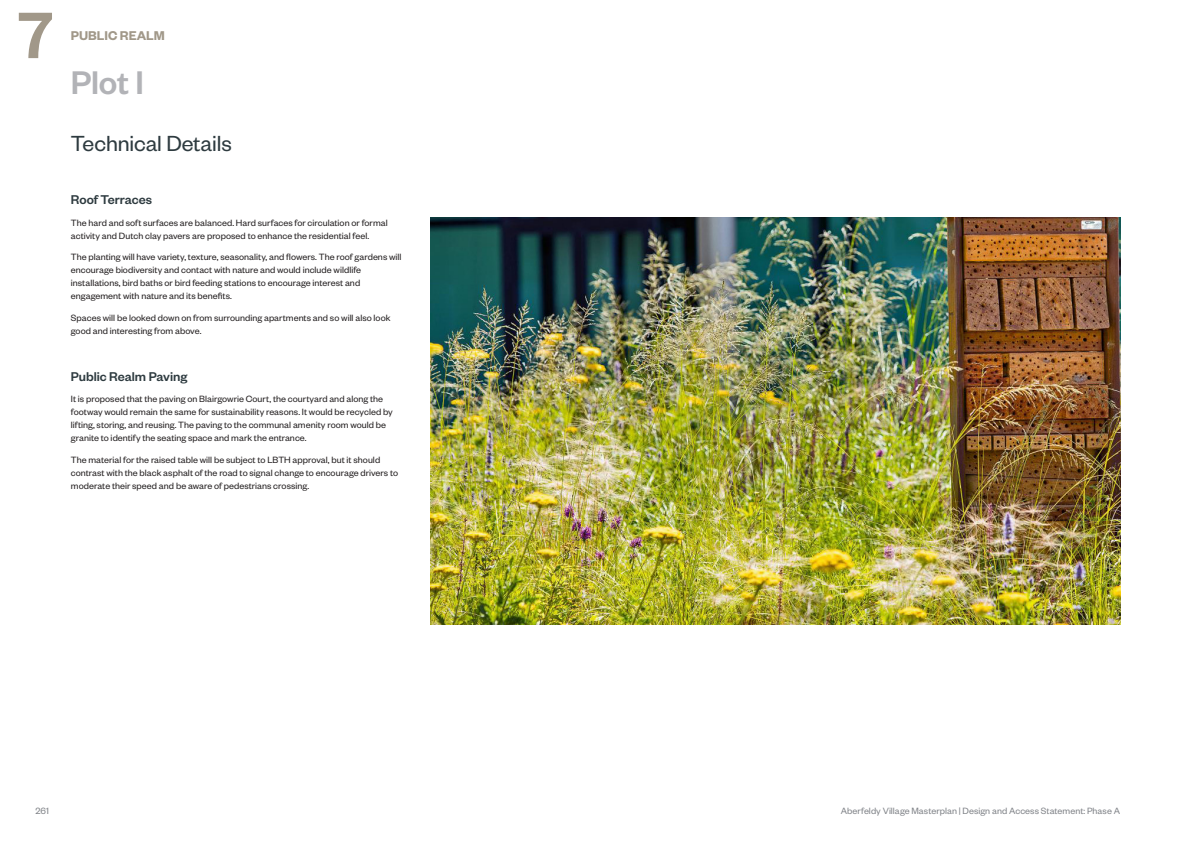
<style>
.page{position:relative;width:1191px;height:842px;background:#fff}
.page>*{position:absolute;margin:0;border:0;box-sizing:border-box;transform-origin:0 0}
.t1{font:500 72px "Founders Grotesk";color:#a19889}
.Page_Title{font:500 36px "Founders Grotesk";color:#b2b3b7}
.Page_Subtitle{font:24px "Founders Grotesk";letter-spacing:-.005em;color:#2e3b40}
.Body_Heading{font:500 14px "Founders Grotesk";letter-spacing:-.005em;color:#2e3b40}
.t2{font:600 14px "Founders Grotesk";color:#a19889}
.Body_text{font:10px/13px "Founders Grotesk";letter-spacing:.005em;color:#231f20}
.t3{font:10px "Founders Grotesk";letter-spacing:.005em;color:#808388}
</style>
<div class="page">
<img style="left:430px;top:217px;width:690px;height:407px">
<h1 class="t1" style="left:18px;top:-10px;width:37px">7</h1>
<h3 class="t2" style="left:71px;top:27px;width:95px">PUBLIC REALM</h3>
<p class="Page_Title" style="left:71px;top:60px;width:74px">Plot I</p>
<p class="Page_Subtitle" style="left:71px;top:128px;width:162px">Technical Details</p>
<p class="Body_Heading" style="left:71px;top:191px;width:83px">Roof Terraces</p>
<p class="Body_text" style="left:71px;top:216px;width:318px">The hard and soft surfaces are balanced. Hard surfaces for circulation or formal activity and Dutch clay pavers are proposed to enhance the residential feel.</p>
<p class="Body_text" style="left:71px;top:250px;width:332px">The planting will have variety, texture, seasonality, and flowers. The roof gardens will encourage biodiversity and contact with nature and would include wildlife installations, bird baths or bird feeding stations to encourage interest and engagement with nature and its benefits.</p>
<p class="Body_text" style="left:71px;top:311px;width:321px">Spaces will be looked down on from surrounding apartments and so will also look good and interesting from above.</p>
<p class="Body_Heading" style="left:71px;top:368px;width:118px">Public Realm Paving</p>
<p class="Body_text" style="left:71px;top:392px;width:323px">It is proposed that the paving on Blairgowrie Court, the courtyard and along the footway would remain the same for sustainability reasons. It would be recycled by lifting, storing, and reusing. The paving to the communal amenity room would be granite to identify the seating space and mark the entrance.</p>
<p class="Body_text" style="left:71px;top:453px;width:329px">The material for the raised table will be subject to LBTH approval, but it should contrast with the black asphalt of the road to signal change to encourage drivers to moderate their speed and be aware of pedestrians crossing.</p>
<p class="t3" style="left:35px;top:805px;width:15px">261</p>
<p class="t3" style="left:841px;top:805px;width:281px">Aberfeldy Village Masterplan | Design and Access Statement: Phase A</p>
</div>
